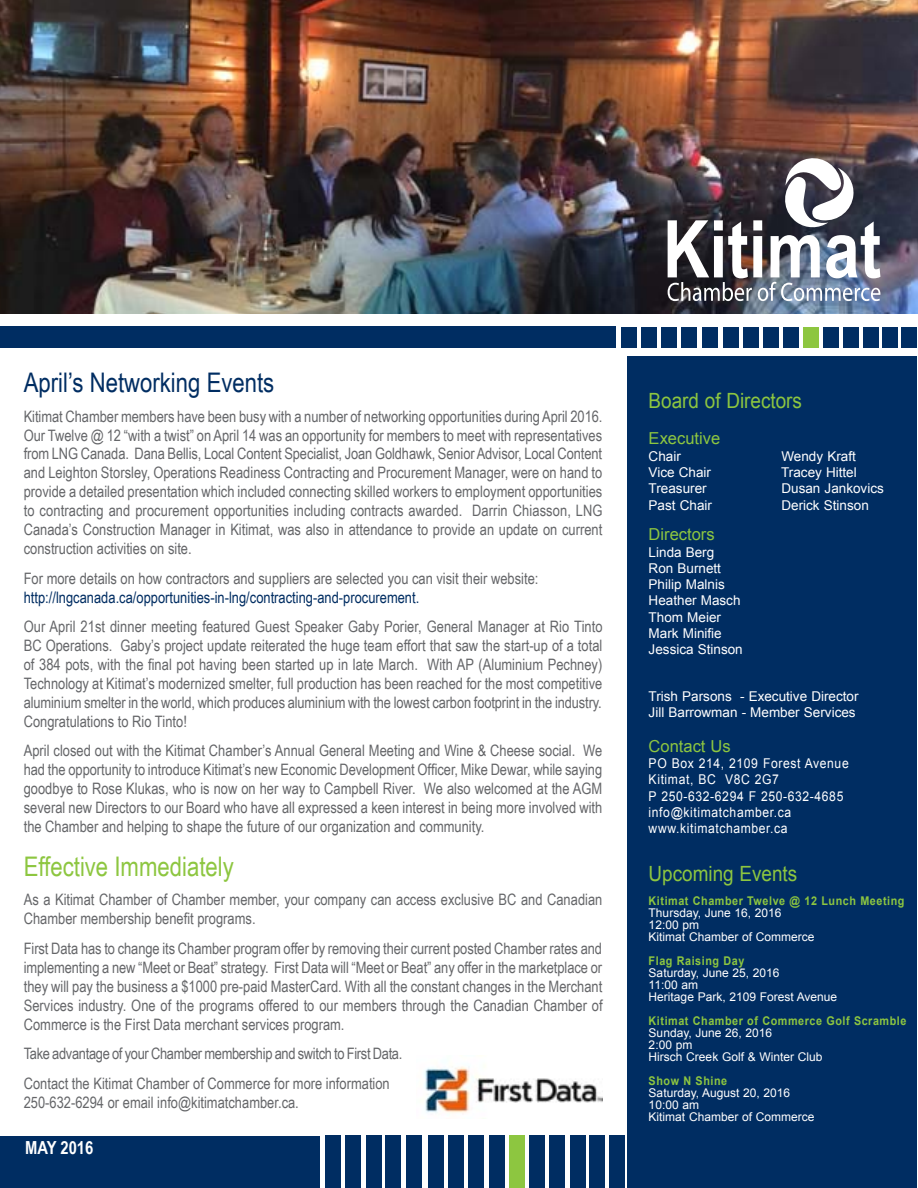
<style>
.page{position:relative;width:918px;height:1188px;background:#fff}
.page>*{position:absolute;margin:0;border:0;box-sizing:border-box;transform-origin:0 0}
.t1{font:27px "Arial Narrow";color:#002d62}
.t2{font:27px "Arial Narrow";color:#8dc640}
.t3{font:21px "Arial";color:#8dc640;scale:.9 1}
.t4{font:700 18px "Arial Narrow";color:#fff}
.t5{font:16.5px "Arial";color:#8dc640}
.t6{font:15.75px/18.9px "Arial Narrow";color:#656669;text-align:justify}
.t7{font:15.75px/29.7px "Arial Narrow";letter-spacing:-.02em;color:#656669}
.t8{font:15.75px "Arial Narrow";color:#002d62}
.t9{font:13.5px/16.2px "Arial";color:#fff}
.t10{font:13.5px/16.2px "Arial";letter-spacing:.05em;color:#fff;scale:.9 1}
.t11{font:12px/12px "Arial";color:#fff}
.t12{font:700 12px "Arial";letter-spacing:.05em;color:#8dc640;scale:.9 1}
</style>
<div class="page">
<div style="left:627px;top:357px;width:290px;height:831px;background:#002d62"></div>
<img style="left:0;top:0;width:918px;height:313px">
<img style="left:668px;top:155px;width:212px;height:146px">
<div style="left:0;top:326px;width:616px;height:21px;background:#002d62"></div>
<div style="left:681px;top:327px;width:16px;height:21px;background:#002d62"></div>
<div style="left:662px;top:327px;width:15px;height:21px;background:#002d62"></div>
<div style="left:642px;top:327px;width:15px;height:21px;background:#002d62"></div>
<div style="left:621px;top:327px;width:16px;height:21px;background:#002d62"></div>
<div style="left:702px;top:327px;width:15px;height:21px;background:#002d62"></div>
<div style="left:723px;top:327px;width:15px;height:21px;background:#002d62"></div>
<div style="left:743px;top:327px;width:16px;height:21px;background:#002d62"></div>
<div style="left:783px;top:327px;width:16px;height:21px;background:#002d62"></div>
<div style="left:763px;top:327px;width:16px;height:21px;background:#002d62"></div>
<div style="left:803px;top:327px;width:16px;height:21px;background:#8dc640"></div>
<div style="left:823px;top:327px;width:16px;height:21px;background:#002d62"></div>
<div style="left:843px;top:327px;width:15px;height:21px;background:#002d62"></div>
<div style="left:863px;top:327px;width:16px;height:21px;background:#002d62"></div>
<div style="left:882px;top:327px;width:16px;height:21px;background:#002d62"></div>
<div style="left:901px;top:327px;width:16px;height:21px;background:#002d62"></div>
<div style="left:0;top:1136px;width:319px;height:52px;background:#002d62"></div>
<div style="left:386px;top:1135px;width:15px;height:53px;background:#002d62"></div>
<div style="left:366px;top:1135px;width:16px;height:53px;background:#002d62"></div>
<div style="left:345px;top:1135px;width:16px;height:53px;background:#002d62"></div>
<div style="left:325px;top:1135px;width:16px;height:53px;background:#002d62"></div>
<div style="left:406px;top:1135px;width:16px;height:53px;background:#002d62"></div>
<div style="left:428px;top:1135px;width:16px;height:53px;background:#002d62"></div>
<div style="left:448px;top:1135px;width:16px;height:53px;background:#002d62"></div>
<div style="left:489px;top:1135px;width:16px;height:53px;background:#002d62"></div>
<div style="left:469px;top:1135px;width:15px;height:53px;background:#002d62"></div>
<div style="left:509px;top:1135px;width:16px;height:53px;background:#8dc640"></div>
<div style="left:529px;top:1135px;width:16px;height:53px;background:#002d62"></div>
<div style="left:549px;top:1135px;width:16px;height:53px;background:#002d62"></div>
<div style="left:570px;top:1135px;width:16px;height:53px;background:#002d62"></div>
<div style="left:589px;top:1135px;width:16px;height:53px;background:#002d62"></div>
<div style="left:609px;top:1135px;width:15px;height:53px;background:#002d62"></div>
<img style="left:424px;top:1066px;width:179px;height:48px">
<h1 class="t1" style="left:24px;top:363px;width:252px">April’s Networking Events</h1>
<p class="t6" style="left:24px;top:406px;width:580px">Kitimat Chamber members have been busy with a number of networking opportunities during April 2016.<br>Our Twelve @ 12 “with a twist” on April 14 was an opportunity for members to meet with representatives from LNG Canada. Dana Bellis, Local Content Specialist, Joan Goldhawk, Senior Advisor, Local Content and Leighton Storsley, Operations Readiness Contracting and Procurement Manager, were on hand to provide a detailed presentation which included connecting skilled workers to employment opportunities to contracting and procurement opportunities including contracts awarded. Darrin Chiasson, LNG Canada’s Construction Manager in Kitimat, was also in attendance to provide an update on current construction activities on site.</p>
<p class="t6" style="left:24px;top:568px;width:516px">For more details on how contractors and suppliers are selected you can visit their website:</p>
<p class="t8" style="left:24px;top:585px;width:397px">http://lngcanada.ca/opportunities-in-lng/contracting-and-procurement.</p>
<p class="t6" style="left:24px;top:617px;width:580px">Our April 21st dinner meeting featured Guest Speaker Gaby Porier, General Manager at Rio Tinto BC Operations. Gaby’s project update reiterated the huge team effort that saw the start-up of a total of 384 pots, with the final pot having been started up in late March. With AP (Aluminium Pechney)<br>Technology at Kitimat’s modernized smelter, full production has been reached for the most competitive aluminium smelter in the world, which produces aluminium with the lowest carbon footprint in the industry.<br>Congratulations to Rio Tinto!</p>
<p class="t6" style="left:24px;top:741px;width:580px">April closed out with the Kitimat Chamber’s Annual General Meeting and Wine &amp; Cheese social. We had the opportunity to introduce Kitimat’s new Economic Development Officer, Mike Dewar, while saying goodbye to Rose Klukas, who is now on her way to Campbell River. We also welcomed at the AGM several new Directors to our Board who have all expressed a keen interest in being more involved with the Chamber and helping to shape the future of our organization and community.</p>
<h1 class="t2" style="left:24px;top:846px;width:212px">Effective Immediately</h1>
<p class="t6" style="left:24px;top:890px;width:580px">As a Kitimat Chamber of Chamber member, your company can access exclusive BC and Canadian<br>Chamber membership benefit programs.</p>
<p class="t6" style="left:24px;top:938px;width:580px">First Data has to change its Chamber program offer by removing their current posted Chamber rates and implementing a new “Meet or Beat” strategy. First Data will “Meet or Beat” any offer in the marketplace or they will pay the business a $1000 pre-paid MasterCard. With all the constant changes in the Merchant Services industry. One of the programs offered to our members through the Canadian Chamber of Commerce is the First Data merchant services program.</p>
<p class="t7" style="left:24px;top:1038px;width:380px">Take advantage of your Chamber membership and switch to First Data.<br>Contact the Kitimat Chamber of Commerce for more information</p>
<p class="t6" style="left:24px;top:1092px;width:277px">250-632-6294 or email info@kitimatchamber.ca.</p>
<p class="t4" style="left:25px;top:1134px;width:70px">MAY 2016</p>
<h2 class="t3" style="left:649px;top:387px;width:172px">Board of Directors</h2>
<p class="t5" style="left:649px;top:428px;width:73px">Executive</p>
<p class="t9" style="left:649px;top:448px;width:34px">Chair</p>
<p class="t9" style="left:781px;top:448px;width:76px">Wendy Kraft</p>
<p class="t9" style="left:649px;top:464px;width:64px">Vice Chair</p>
<p class="t9" style="left:781px;top:464px;width:77px">Tracey Hittel</p>
<p class="t9" style="left:649px;top:481px;width:60px">Treasurer</p>
<p class="t9" style="left:781px;top:481px;width:104px">Dusan Jankovics</p>
<p class="t9" style="left:649px;top:497px;width:65px">Past Chair</p>
<p class="t9" style="left:781px;top:497px;width:89px">Derick Stinson</p>
<p class="t5" style="left:649px;top:524px;width:67px">Directors</p>
<p class="t9" style="left:649px;top:544px;width:96px">Linda Berg<br>Ron Burnett<br>Philip Malnis<br>Heather Masch<br>Thom Meier<br>Mark Minifie<br>Jessica Stinson</p>
<p class="t9" style="left:649px;top:688px;width:211px">Trish Parsons - Executive Director<br>Jill Barrowman - Member Services</p>
<p class="t5" style="left:649px;top:735px;width:84px">Contact Us</p>
<p class="t10" style="left:649px;top:755px;width:224px">PO Box 214, 2109 Forest Avenue<br>Kitimat, BC V8C 2G7<br>P 250-632-6294 F 250-632-4685 info@kitimatchamber.ca www.kitimatchamber.ca</p>
<h2 class="t3" style="left:649px;top:860px;width:167px">Upcoming Events</h2>
<p class="t12" style="left:649px;top:893px;width:286px">Kitimat Chamber Twelve @ 12 Lunch Meeting</p>
<p class="t11" style="left:649px;top:907px;width:167px">Thursday, June 16, 2016<br>12:00 pm<br>Kitimat Chamber of Commerce</p>
<p class="t12" style="left:649px;top:953px;width:108px">Flag Raising Day</p>
<p class="t11" style="left:649px;top:967px;width:190px">Saturday, June 25, 2016<br>11:00 am<br>Heritage Park, 2109 Forest Avenue</p>
<p class="t12" style="left:649px;top:1013px;width:288px">Kitimat Chamber of Commerce Golf Scramble</p>
<p class="t11" style="left:649px;top:1027px;width:175px">Sunday, June 26, 2016<br>2:00 pm<br>Hirsch Creek Golf &amp; Winter Club</p>
<p class="t12" style="left:649px;top:1073px;width:89px">Show N Shine</p>
<p class="t11" style="left:649px;top:1087px;width:167px">Saturday, August 20, 2016<br>10:00 am<br>Kitimat Chamber of Commerce</p>
</div>
